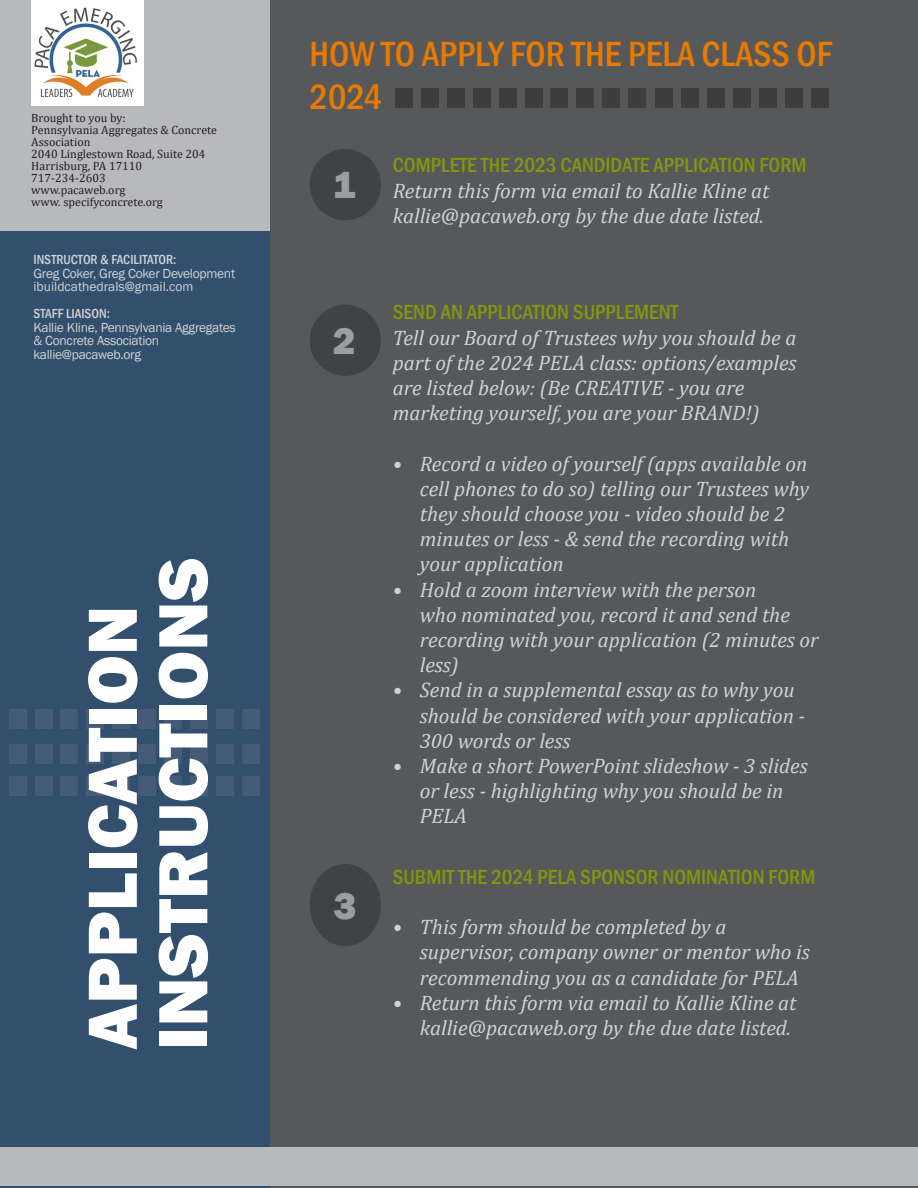
<style>
.page{position:relative;width:918px;height:1188px;background:#32506e}
.page>*{position:absolute;margin:0;border:0;box-sizing:border-box;transform-origin:0 0}
.t1{font:800 72px "Franklin Gothic";color:#fff}
.t2{font:800 39px "Franklin Gothic";color:#9b9da0}
.t3{font:500 condensed 36px/43.2px "Franklin Gothic";color:#e87a00}
.t4{font:italic 21px/25.2px "Cambria";color:#d1d2d4}
.t5{font:500 condensed 21px "Franklin Gothic";color:#81980d}
.t6{font:13.5px/13.5px "Franklin Gothic";letter-spacing:-.02em;color:#d1d2d4}
.t7{font:13.5px "Franklin Gothic";color:#d1d2d4}
.t8{font:500 condensed 13.5px "Franklin Gothic";color:#d1d2d4}
.t9{font:12px/12px "Cambria Math";color:#231f20}
.s1{font-weight:500;font-stretch:condensed}
</style>
<div class="page">
<div style="left:270px;top:0;width:648px;height:1188px;background:#57585a"></div>
<div style="left:0;top:0;width:270px;height:231px;background:#b8b9bc"></div>
<div style="left:9px;top:710px;width:17px;height:19px;background:#455b77"></div>
<div style="left:113px;top:710px;width:17px;height:19px;background:#455b77"></div>
<div style="left:61px;top:710px;width:17px;height:19px;background:#455b77"></div>
<div style="left:165px;top:710px;width:17px;height:19px;background:#455b77"></div>
<div style="left:216px;top:710px;width:18px;height:19px;background:#455b77"></div>
<div style="left:35px;top:710px;width:17px;height:19px;background:#455b77"></div>
<div style="left:139px;top:710px;width:17px;height:19px;background:#455b77"></div>
<div style="left:87px;top:710px;width:17px;height:19px;background:#455b77"></div>
<div style="left:190px;top:710px;width:18px;height:19px;background:#455b77"></div>
<div style="left:242px;top:710px;width:18px;height:19px;background:#455b77"></div>
<div style="left:9px;top:744px;width:17px;height:19px;background:#455b77"></div>
<div style="left:113px;top:744px;width:17px;height:19px;background:#455b77"></div>
<div style="left:61px;top:744px;width:17px;height:19px;background:#455b77"></div>
<div style="left:165px;top:744px;width:17px;height:19px;background:#455b77"></div>
<div style="left:216px;top:744px;width:18px;height:19px;background:#455b77"></div>
<div style="left:35px;top:744px;width:17px;height:19px;background:#455b77"></div>
<div style="left:139px;top:744px;width:17px;height:19px;background:#455b77"></div>
<div style="left:87px;top:744px;width:17px;height:19px;background:#455b77"></div>
<div style="left:190px;top:744px;width:18px;height:19px;background:#455b77"></div>
<div style="left:242px;top:744px;width:18px;height:19px;background:#455b77"></div>
<div style="left:9px;top:776px;width:17px;height:20px;background:#455b77"></div>
<div style="left:113px;top:776px;width:17px;height:20px;background:#455b77"></div>
<div style="left:61px;top:776px;width:17px;height:20px;background:#455b77"></div>
<div style="left:165px;top:776px;width:17px;height:20px;background:#455b77"></div>
<div style="left:216px;top:776px;width:18px;height:20px;background:#455b77"></div>
<div style="left:35px;top:776px;width:17px;height:20px;background:#455b77"></div>
<div style="left:139px;top:776px;width:17px;height:20px;background:#455b77"></div>
<div style="left:87px;top:776px;width:17px;height:20px;background:#455b77"></div>
<div style="left:190px;top:776px;width:18px;height:20px;background:#455b77"></div>
<div style="left:242px;top:776px;width:18px;height:20px;background:#455b77"></div>
<div style="left:31px;top:0;width:113px;height:105px;background:#fff"></div>
<img style="left:34px;top:7px;width:103px;height:90px">
<div style="left:0;top:1147px;width:918px;height:39px;background:#b8b9bc"></div>
<div style="left:395px;top:89px;width:18px;height:19px;background:#3e3e3f"></div>
<div style="left:499px;top:89px;width:17px;height:19px;background:#3e3e3f"></div>
<div style="left:447px;top:89px;width:17px;height:19px;background:#3e3e3f"></div>
<div style="left:551px;top:89px;width:17px;height:19px;background:#3e3e3f"></div>
<div style="left:603px;top:89px;width:17px;height:19px;background:#3e3e3f"></div>
<div style="left:421px;top:89px;width:17px;height:19px;background:#3e3e3f"></div>
<div style="left:525px;top:89px;width:17px;height:19px;background:#3e3e3f"></div>
<div style="left:473px;top:89px;width:17px;height:19px;background:#3e3e3f"></div>
<div style="left:577px;top:89px;width:17px;height:19px;background:#3e3e3f"></div>
<div style="left:629px;top:89px;width:17px;height:19px;background:#3e3e3f"></div>
<div style="left:656px;top:89px;width:17px;height:19px;background:#3e3e3f"></div>
<div style="left:759px;top:89px;width:18px;height:19px;background:#3e3e3f"></div>
<div style="left:708px;top:89px;width:17px;height:19px;background:#3e3e3f"></div>
<div style="left:811px;top:89px;width:18px;height:19px;background:#3e3e3f"></div>
<div style="left:682px;top:89px;width:17px;height:19px;background:#3e3e3f"></div>
<div style="left:785px;top:89px;width:18px;height:19px;background:#3e3e3f"></div>
<div style="left:734px;top:89px;width:17px;height:19px;background:#3e3e3f"></div>
<div style="left:310px;top:149px;width:71px;height:71px;background:#414243;border-radius:50%"></div>
<div style="left:310px;top:305px;width:71px;height:71px;background:#414243;border-radius:50%"></div>
<div style="left:310px;top:864px;width:71px;height:82px;background:#414243;border-radius:50%"></div>
<p class="t9" style="left:31px;top:112px;width:96px">Brought to you by:</p>
<p class="t9" style="left:31px;top:124px;width:187px">Pennsylvania Aggregates &amp; Concrete<br>Association</p>
<p class="t9" style="left:31px;top:148px;width:176px">2040 Linglestown Road, Suite 204</p>
<p class="t9" style="left:31px;top:160px;width:112px">Harrisburg, PA 17110</p>
<p class="t9" style="left:31px;top:172px;width:76px">717-234-2603</p>
<p class="t9" style="left:31px;top:184px;width:96px">www.pacaweb.org</p>
<p class="t9" style="left:31px;top:196px;width:133px">www. specifyconcrete.org</p>
<p class="t6" style="left:33px;top:253px;width:203px"><span class="s1">INSTRUCTOR &amp; FACILITATOR:<br></span>Greg Coker, Greg Coker Development</p>
<p class="t7" style="left:33px;top:279px;width:161px">ibuildcathedrals@gmail.com</p>
<p class="t8" style="left:33px;top:305px;width:78px">STAFF LIAISON:</p>
<p class="t6" style="left:33px;top:321px;width:204px">Kallie Kline, Pennsylvania Aggregates &amp; Concrete Association</p>
<p class="t6" style="left:33px;top:348px;width:109px">kallie@pacaweb.org</p>
<p class="t1" style="left:66px;top:1050px;width:446px;rotate:-90deg">APPLICATION</p>
<p class="t1" style="left:137px;top:1050px;width:494px;rotate:-90deg">INSTRUCTIONS</p>
<p class="t3" style="left:310px;top:32px;width:524px">HOW TO APPLY FOR THE PELA CLASS OF<br>2024</p>
<p class="t2" style="left:333px;top:160px;width:24px">1</p>
<p class="t2" style="left:333px;top:316px;width:24px">2</p>
<p class="t2" style="left:333px;top:880px;width:24px">3</p>
<p class="t5" style="left:393px;top:152px;width:415px">COMPLETE THE 2023 CANDIDATE APPLICATION FORM</p>
<p class="t4" style="left:393px;top:177px;width:378px">Return this form via email to Kallie Kline at kallie@pacaweb.org by the due date listed.</p>
<p class="t5" style="left:393px;top:299px;width:287px">SEND AN APPLICATION SUPPLEMENT</p>
<p class="t4" style="left:393px;top:324px;width:405px">Tell our Board of Trustees why you should be a part of the 2024 PELA class: options/examples are listed below: (Be CREATIVE - you are marketing yourself, you are your BRAND!)</p>
<p class="t4" style="left:420px;top:450px;width:391px;text-indent:-27px">• Record a video of yourself (apps available on cell phones to do so) telling our Trustees why they should choose you - video should be 2 minutes or less - &amp; send the recording with your application</p>
<p class="t4" style="left:420px;top:576px;width:400px;text-indent:-27px">• Hold a zoom interview with the person<br>who nominated you, record it and send the recording with your application (2 minutes or less)</p>
<p class="t4" style="left:420px;top:677px;width:387px;text-indent:-27px">• Send in a supplemental essay as to why you should be considered with your application -<br>300 words or less</p>
<p class="t4" style="left:420px;top:752px;width:389px;text-indent:-27px">• Make a short PowerPoint slideshow - 3 slides or less - highlighting why you should be in<br>PELA</p>
<p class="t5" style="left:393px;top:863px;width:424px">SUBMIT THE 2024 PELA SPONSOR NOMINATION FORM</p>
<p class="t4" style="left:420px;top:914px;width:392px;text-indent:-27px">• This form should be completed by a supervisor, company owner or mentor who is recommending you as a candidate for PELA</p>
<p class="t4" style="left:393px;top:989px;width:405px;text-align:right">• Return this form via email to Kallie Kline at kallie@pacaweb.org by the due date listed.</p>
</div>
